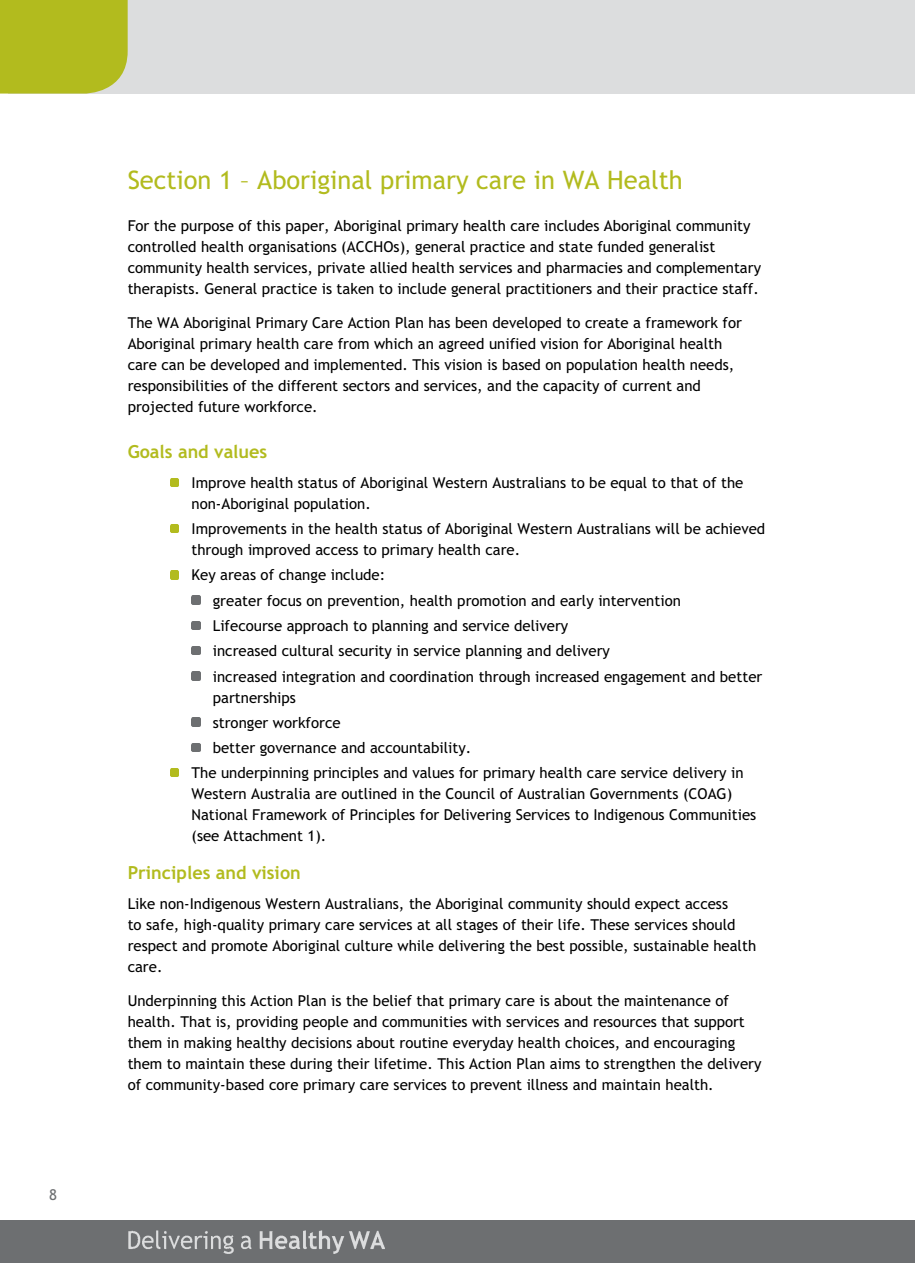
<style>
.page{position:relative;width:915px;height:1263px;background:#fff}
.page>*{position:absolute;margin:0;border:0;box-sizing:border-box;transform-origin:0 0}
.t1{font:25.5px "Trebuchet MSPS";color:#b2bb1e}
.t2{font:700 18px "Trebuchet MSPS";color:#b2bb1e}
.t3{font:15px/21px "Trebuchet MSPS";color:#000}
.t4{font:15px "Trebuchet MSPS";color:#6d6f71}
</style>
<div class="page">
<svg style="left:170px;top:478px;width:9px;height:8px"></svg>
<svg style="left:170px;top:524px;width:9px;height:9px"></svg>
<svg style="left:170px;top:570px;width:9px;height:9px"></svg>
<svg style="left:191px;top:596px;width:9px;height:8px"></svg>
<svg style="left:191px;top:621px;width:9px;height:8px"></svg>
<svg style="left:191px;top:646px;width:9px;height:9px"></svg>
<svg style="left:191px;top:671px;width:9px;height:9px"></svg>
<svg style="left:191px;top:718px;width:9px;height:8px"></svg>
<svg style="left:191px;top:743px;width:9px;height:9px"></svg>
<svg style="left:170px;top:768px;width:9px;height:9px"></svg>
<div style="left:0;top:1220px;width:914px;height:43px;background:#6d6f71"></div>
<img style="left:128px;top:1230px;width:257px;height:24px">
<div style="left:9px;top:0;width:905px;height:94px;background:#dcddde"></div>
<div style="left:0;top:0;width:128px;height:94px;background:#b2bb1e"></div>
<p class="t4" style="left:49px;top:1186px;width:9px">8</p>
<h1 class="t1" style="left:128px;top:165px;width:556px">Section 1 – Aboriginal primary care in WA Health</h1>
<p class="t3" style="left:128px;top:215px;width:634px">For the purpose of this paper, Aboriginal primary health care includes Aboriginal community controlled health organisations (ACCHOs), general practice and state funded generalist community health services, private allied health services and pharmacies and complementary therapists. General practice is taken to include general practitioners and their practice staff.</p>
<p class="t3" style="left:128px;top:312px;width:615px">The WA Aboriginal Primary Care Action Plan has been developed to create a framework for Aboriginal primary health care from which an agreed unified vision for Aboriginal health care can be developed and implemented. This vision is based on population health needs, responsibilities of the different sectors and services, and the capacity of current and projected future workforce.</p>
<p class="t2" style="left:128px;top:441px;width:141px">Goals and values</p>
<p class="t3" style="left:191px;top:472px;width:553px">Improve health status of Aboriginal Western Australians to be equal to that of the non-Aboriginal population.</p>
<p class="t3" style="left:191px;top:518px;width:575px">Improvements in the health status of Aboriginal Western Australians will be achieved through improved access to primary health care.</p>
<p class="t3" style="left:213px;top:562px;width:551px;line-height:25.2px;text-indent:-21px">Key areas of change include:<br>greater focus on prevention, health promotion and early intervention<br>Lifecourse approach to planning and service delivery<br>increased cultural security in service planning and delivery<br>increased integration and coordination through increased engagement and better</p>
<p class="t3" style="left:213px;top:687px;width:85px">partnerships</p>
<p class="t3" style="left:213px;top:712px;width:129px">stronger workforce</p>
<p class="t3" style="left:213px;top:737px;width:260px">better governance and accountability.</p>
<p class="t3" style="left:191px;top:762px;width:553px">The underpinning principles and values for primary health care service delivery in</p>
<p class="t3" style="left:191px;top:783px;width:566px">Western Australia are outlined in the Council of Australian Governments (COAG)<br>National Framework of Principles for Delivering Services to Indigenous Communities (see Attachment 1).</p>
<p class="t2" style="left:128px;top:862px;width:175px">Principles and vision</p>
<p class="t3" style="left:128px;top:893px;width:629px">Like non-Indigenous Western Australians, the Aboriginal community should expect access<br>to safe, high-quality primary care services at all stages of their life. These services should respect and promote Aboriginal culture while delivering the best possible, sustainable health care.</p>
<p class="t3" style="left:128px;top:990px;width:635px">Underpinning this Action Plan is the belief that primary care is about the maintenance of health. That is, providing people and communities with services and resources that support them in making healthy decisions about routine everyday health choices, and encouraging them to maintain these during their lifetime. This Action Plan aims to strengthen the delivery of community-based core primary care services to prevent illness and maintain health.</p>
</div>
